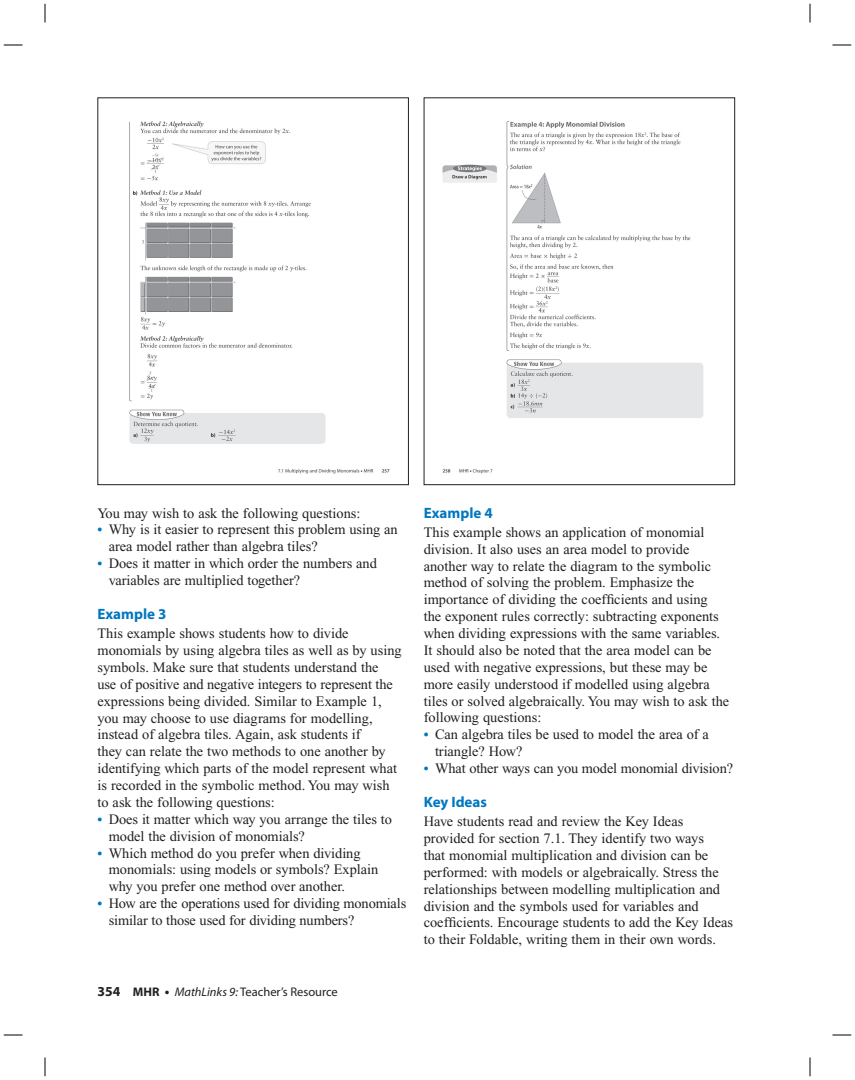
<style>
.page{position:relative;width:855px;height:1080px;background:#fff}
.page>*{position:absolute;margin:0;border:0;box-sizing:border-box;transform-origin:0 0}
.t1{font:700 15px "Myriad Pro";color:#0077c0}
.t2{font:14.38px/16.9px "Times New Roman";color:#231f20}
.t3{font:12.5px "Myriad Pro";color:#231f20}
.s1{font-weight:700;font-size:13.75px;color:#0077c0}
.s2{font-weight:700;font-size:13.75px}
.s3{font-weight:700}
.s4{font-style:italic}
</style>
<div class="page">
<img style="left:129px;top:121px;width:261px;height:353px">
<div style="left:98px;top:98px;width:311px;height:387px;border:1px solid #231f20"></div>
<img style="left:442px;top:121px;width:262px;height:353px">
<div style="left:424px;top:98px;width:311px;height:387px;border:1px solid #231f20"></div>
<svg style="left:4px;top:44px;width:18px;height:2px"></svg>
<svg style="left:832px;top:44px;width:19px;height:2px"></svg>
<svg style="left:4px;top:1034px;width:18px;height:2px"></svg>
<svg style="left:832px;top:1034px;width:19px;height:2px"></svg>
<svg style="left:44px;top:4px;width:2px;height:18px"></svg>
<svg style="left:44px;top:1058px;width:2px;height:18px"></svg>
<svg style="left:809px;top:4px;width:2px;height:18px"></svg>
<svg style="left:809px;top:1058px;width:2px;height:18px"></svg>
<p class="t2" style="left:98px;top:506px;width:265px">You may wish to ask the following questions:</p>
<p class="t2" style="left:109px;top:523px;width:291px;text-indent:-11px"><span class="s1">•</span> Why is it easier to represent this problem using an area model rather than algebra tiles?</p>
<p class="t2" style="left:109px;top:556px;width:270px;text-indent:-11px"><span class="s1">•</span> Does it matter in which order the numbers and variables are multiplied together?</p>
<p class="t1" style="left:98px;top:608px;width:70px">Example 3</p>
<p class="t2" style="left:98px;top:626px;width:306px">This example shows students how to divide monomials by using algebra tiles as well as by using symbols. Make sure that students understand the<br>use of positive and negative integers to represent the expressions being divided. Similar to Example 1, you may choose to use diagrams for modelling, instead of algebra tiles. Again, ask students if<br>they can relate the two methods to one another by identifying which parts of the model represent what is recorded in the symbolic method. You may wish to ask the following questions:</p>
<p class="t2" style="left:109px;top:812px;width:285px;text-indent:-11px"><span class="s1">•</span> Does it matter which way you arrange the tiles to model the division of monomials?</p>
<p class="t2" style="left:109px;top:846px;width:271px;text-indent:-11px"><span class="s1">•</span> Which method do you prefer when dividing monomials: using models or symbols? Explain why you prefer one method over another.</p>
<p class="t2" style="left:109px;top:896px;width:299px;text-indent:-11px"><span class="s1">•</span> How are the operations used for dividing monomials similar to those used for dividing numbers?</p>
<p class="t3" style="left:98px;top:987px;width:242px"><span class="s2">354</span> <span class="s3">MHR</span> <span class="s2">•</span> <span class="s4">MathLinks 9:</span> Teacher’s Resource</p>
<p class="t1" style="left:424px;top:507px;width:70px">Example 4</p>
<p class="t2" style="left:424px;top:525px;width:307px">This example shows an application of monomial division. It also uses an area model to provide another way to relate the diagram to the symbolic method of solving the problem. Emphasize the importance of dividing the coefficients and using<br>the exponent rules correctly: subtracting exponents when dividing expressions with the same variables.<br>It should also be noted that the area model can be used with negative expressions, but these may be more easily understood if modelled using algebra tiles or solved algebraically. You may wish to ask the following questions:</p>
<p class="t2" style="left:435px;top:727px;width:275px;text-indent:-11px"><span class="s1">•</span> Can algebra tiles be used to model the area of a triangle? How?</p>
<p class="t2" style="left:424px;top:761px;width:311px"><span class="s1">•</span> What other ways can you model monomial division?</p>
<p class="t1" style="left:424px;top:796px;width:65px">Key Ideas</p>
<p class="t2" style="left:424px;top:814px;width:311px">Have students read and review the Key Ideas provided for section 7.1. They identify two ways<br>that monomial multiplication and division can be performed: with models or algebraically. Stress the relationships between modelling multiplication and division and the symbols used for variables and coefficients. Encourage students to add the Key Ideas to their Foldable, writing them in their own words.</p>
</div>
